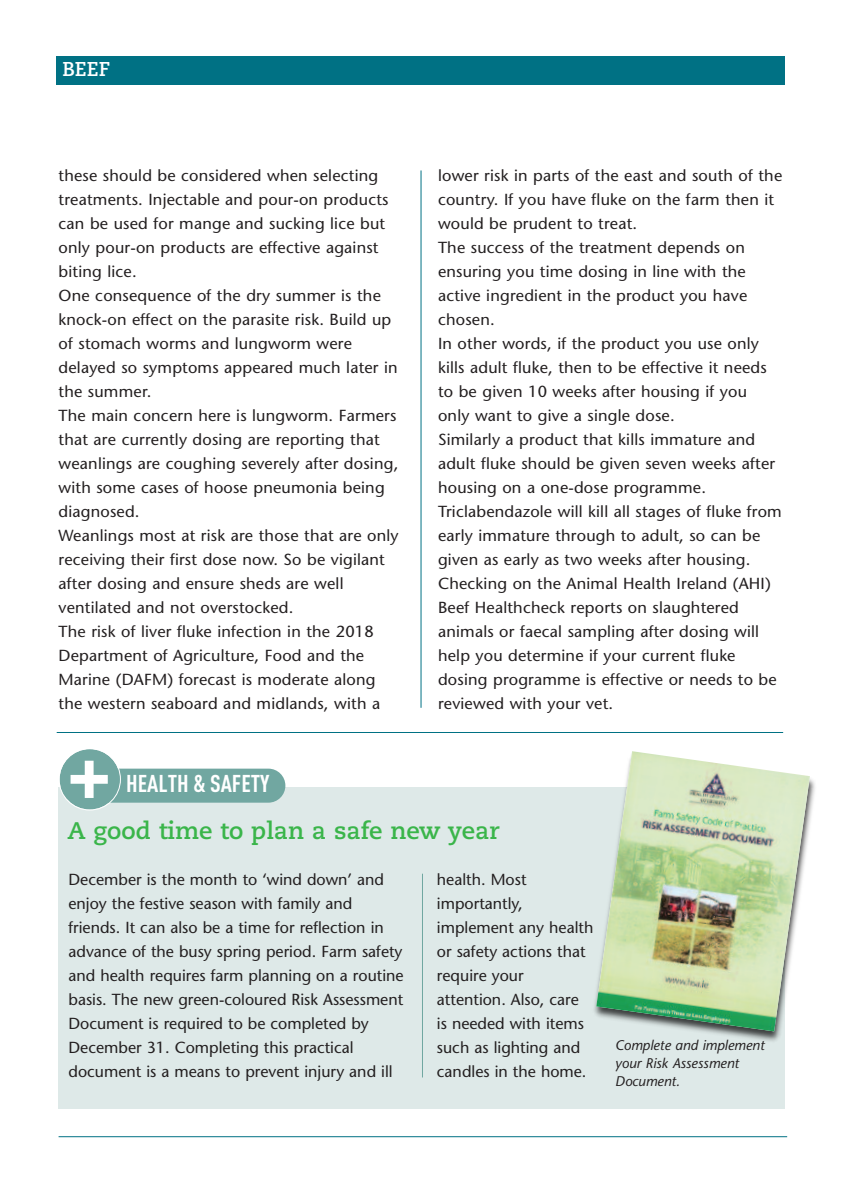
<style>
.page{position:relative;width:842px;height:1191px;background:#fff}
.page>*{position:absolute;margin:0;border:0;box-sizing:border-box;transform-origin:0 0}
.t1{font:73.6px "Impact";color:#fff}
.t2{font:700 24px "Caecilia";color:#3ab54a}
.t3{font:700 condensed 24px "DINOT";color:#fff}
.t4{font:700 20px "Caecilia";color:#fff}
.t5{font:16px/24px "Stone Sans";letter-spacing:.01em;color:#231f20}
.t6{font:italic 14px/18px "Stone Sans";color:#231f20}
</style>
<div class="page">
<hr style="left:59px;top:1136px;width:728px;height:1px;background:#007184">
<div style="left:57px;top:57px;width:728px;height:28px;background:#007184"></div>
<hr style="left:420px;top:170px;width:1px;height:538px;background:#007184">
<hr style="left:57px;top:732px;width:726px;height:1px;background:#007184">
<div style="left:59px;top:787px;width:726px;height:322px;background:#dee9e8"></div>
<svg style="left:60px;top:789px;width:20px;height:20px"></svg>
<div style="left:61px;top:768px;width:224px;height:34px;background:#71a7a1;border-radius:17px"></div>
<div style="left:60px;top:749px;width:60px;height:60px;background:#71a7a1;border-radius:50%"></div>
<div style="left:59px;top:748px;width:62px;height:62px;border:2px solid #fff;border-radius:50%"></div>
<hr style="left:422px;top:873px;width:1px;height:204px;background:#71a7a1">
<img style="left:594px;top:779px;width:221px;height:262px">
<img style="left:596px;top:751px;width:214px;height:280px">
<p class="t4" style="left:62px;top:61px;width:49px">BEEF</p>
<p class="t5" style="left:59px;top:165px;width:342px">these should be considered when selecting treatments. Injectable and pour-on products can be used for mange and sucking lice but only pour-on products are effective against biting lice.<br>One consequence of the dry summer is the knock-on effect on the parasite risk. Build up of stomach worms and lungworm were delayed so symptoms appeared much later in the summer.<br>The main concern here is lungworm. Farmers that are currently dosing are reporting that weanlings are coughing severely after dosing, with some cases of hoose pneumonia being diagnosed.<br>Weanlings most at risk are those that are only receiving their first dose now. So be vigilant after dosing and ensure sheds are well ventilated and not overstocked.<br>The risk of liver fluke infection in the 2018<br>Department of Agriculture, Food and the Marine (DAFM) forecast is moderate along the western seaboard and midlands, with a</p>
<p class="t5" style="left:438px;top:165px;width:346px">lower risk in parts of the east and south of the country. If you have fluke on the farm then it would be prudent to treat.<br>The success of the treatment depends on ensuring you time dosing in line with the active ingredient in the product you have chosen.<br>In other words, if the product you use only kills adult fluke, then to be effective it needs to be given 10 weeks after housing if you only want to give a single dose.<br>Similarly a product that kills immature and adult fluke should be given seven weeks after housing on a one-dose programme.<br>Triclabendazole will kill all stages of fluke from early immature through to adult, so can be given as early as two weeks after housing.<br>Checking on the Animal Health Ireland (AHI)<br>Beef Healthcheck reports on slaughtered animals or faecal sampling after dosing will help you determine if your current fluke dosing programme is effective or needs to be reviewed with your vet.</p>
<h1 class="t1" style="left:67px;top:745px;width:46px">+</h1>
<h2 class="t3" style="left:126px;top:774px;width:145px">HEALTH &amp; SAFETY</h2>
<h2 class="t2" style="left:67px;top:820px;width:434px">A good time to plan a safe new year</h2>
<p class="t5" style="left:69px;top:869px;width:337px">December is the month to ‘wind down’ and enjoy the festive season with family and friends. It can also be a time for reflection in advance of the busy spring period. Farm safety and health requires farm planning on a routine basis. The new green-coloured Risk Assessment Document is required to be completed by December 31. Completing this practical document is a means to prevent injury and ill</p>
<p class="t5" style="left:437px;top:869px;width:158px">health. Most importantly, implement any health or safety actions that require your attention. Also, care<br>is needed with items such as lighting and candles in the home.</p>
<p class="t6" style="left:615px;top:1038px;width:151px">Complete and implement your Risk Assessment<br>Document.</p>
</div>
